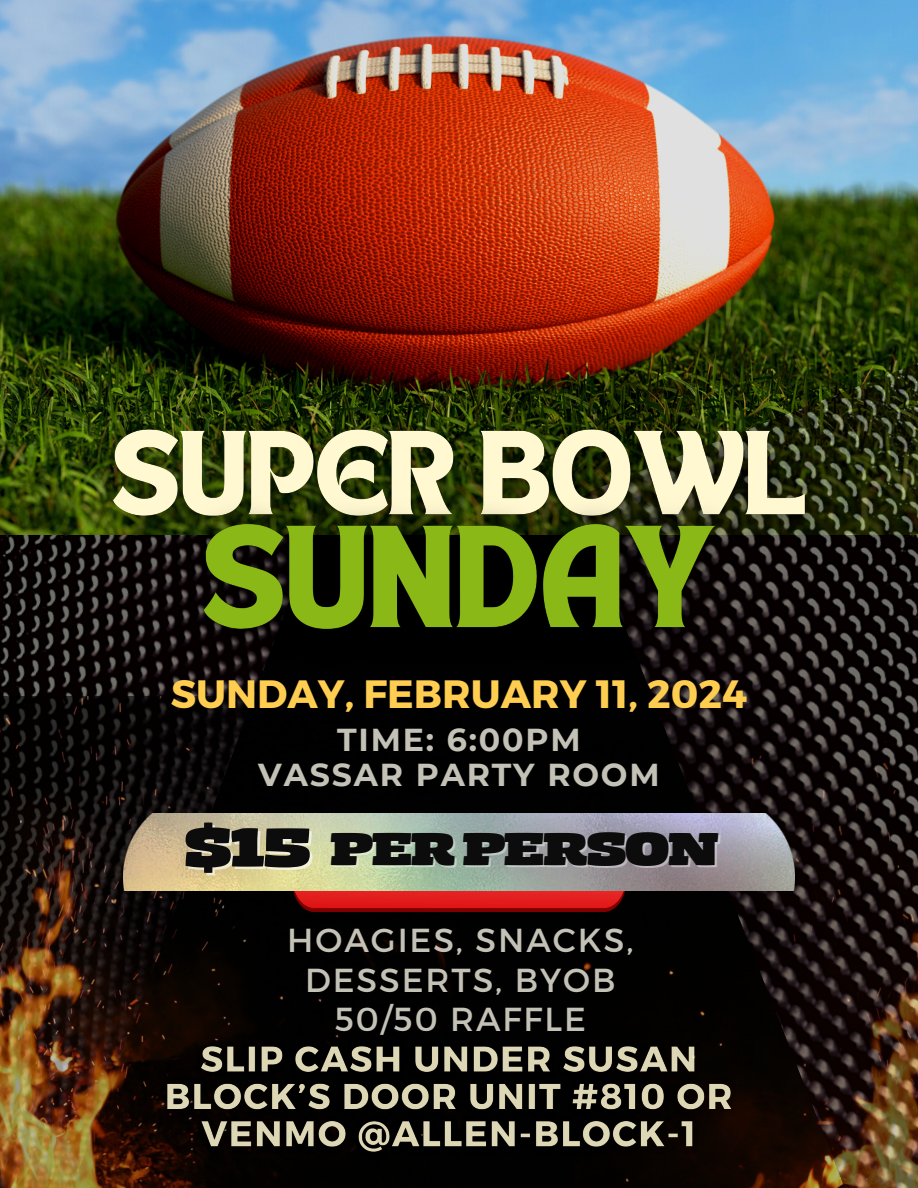
<style>
.page{position:relative;width:918px;height:1188px;background:#010101}
.page>*{position:absolute;margin:0;border:0;box-sizing:border-box;transform-origin:0 0}
.t1{font:900 48.45px "Zico Display HL";letter-spacing:-.03em;color:#0c0c0c}
.t2{font:700 39.45px "Montserrat";color:#ffce51}
.t3{font:33.3px/39.3px "Montserrat";letter-spacing:.06em;color:#c4c2b6;text-align:center}
.t4{font:700 31.65px/34.8px "Montserrat";letter-spacing:.06em;color:#c4c2b6;text-align:center}
.s1{font-size:57.45px;color:rgb(255 255 255/.63)}
</style>
<div class="page">
<img style="left:0;top:535px;width:259px;height:162px">
<img style="left:0;top:697px;width:460px;height:491px">
<img style="left:0;top:0;width:918px;height:535px">
<img style="left:574px;top:236px;width:344px;height:952px">
<svg style="left:292px;top:890px;width:334px;height:22px;background:#c51d1c"></svg>
<img style="left:123px;top:814px;width:672px;height:76px">
<img style="left:79px;top:399px;width:761px;height:156px">
<img style="left:159px;top:483px;width:602px;height:195px">
<img style="left:156px;top:1036px;width:588px;height:130px">
<p class="t2" style="left:171px;top:668px;width:578px">SUNDAY, FEBRUARY 11, 2024</p>
<p class="t4" style="left:258px;top:722px;width:403px">TIME: 6:00PM<br>VASSAR PARTY ROOM</p>
<p class="t1" style="left:187px;top:819px;width:534px"><span class="s1">$15</span> PER PERSON</p>
<h5 class="t3" style="left:287px;top:919px;width:348px">HOAGIES, SNACKS,<br>DESSERTS, BYOB</h5>
<p class="t3" style="left:335px;top:998px;width:253px">50/50 RAFFLE</p>
</div>
